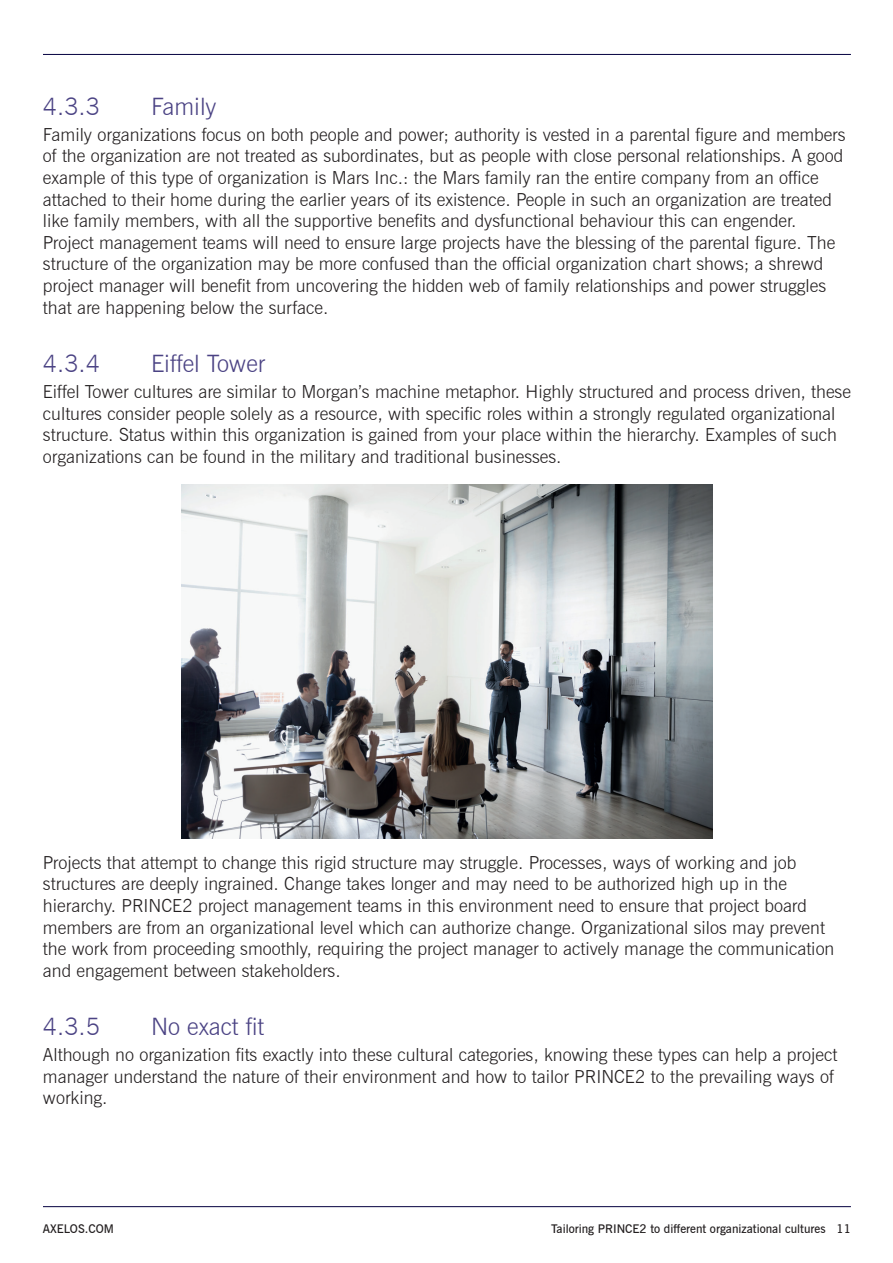
<style>
.page{position:relative;width:893px;height:1263px;background:#fff}
.page>*{position:absolute;margin:0;border:0;box-sizing:border-box;transform-origin:0 0}
.t1{font:300 24px "News Gothic BT";color:#4b4384}
.t2{font:300 18px/21.6px "News Gothic BT";color:#231f20}
.t3{font:600 12px "News Gothic BT";color:#231f20}
</style>
<div class="page">
<hr style="left:43px;top:1206px;width:808px;height:1px;background:#040040">
<hr style="left:43px;top:54px;width:808px;height:1px;background:#040040">
<img style="left:182px;top:485px;width:530px;height:353px">
<h1 class="t1" style="left:43px;top:92px;width:59px">4.3.3</h1>
<h1 class="t1" style="left:151px;top:92px;width:67px">Family</h1>
<p class="t2" style="left:43px;top:124px;width:804px">Family organizations focus on both people and power; authority is vested in a parental figure and members of the organization are not treated as subordinates, but as people with close personal relationships. A good example of this type of organization is Mars Inc.: the Mars family ran the entire company from an office attached to their home during the earlier years of its existence. People in such an organization are treated like family members, with all the supportive benefits and dysfunctional behaviour this can engender.<br>Project management teams will need to ensure large projects have the blessing of the parental figure. The structure of the organization may be more confused than the official organization chart shows; a shrewd project manager will benefit from uncovering the hidden web of family relationships and power struggles that are happening below the surface.</p>
<h1 class="t1" style="left:43px;top:349px;width:59px">4.3.4</h1>
<h1 class="t1" style="left:151px;top:349px;width:116px">Eiffel Tower</h1>
<p class="t2" style="left:43px;top:381px;width:809px">Eiffel Tower cultures are similar to Morgan’s machine metaphor. Highly structured and process driven, these cultures consider people solely as a resource, with specific roles within a strongly regulated organizational structure. Status within this organization is gained from your place within the hierarchy. Examples of such organizations can be found in the military and traditional businesses.</p>
<p class="t2" style="left:43px;top:851px;width:793px">Projects that attempt to change this rigid structure may struggle. Processes, ways of working and job structures are deeply ingrained. Change takes longer and may need to be authorized high up in the hierarchy. PRINCE2 project management teams in this environment need to ensure that project board members are from an organizational level which can authorize change. Organizational silos may prevent the work from proceeding smoothly, requiring the project manager to actively manage the communication and engagement between stakeholders.</p>
<h1 class="t1" style="left:43px;top:1012px;width:59px">4.3.5</h1>
<h1 class="t1" style="left:151px;top:1012px;width:114px">No exact fit</h1>
<p class="t2" style="left:43px;top:1044px;width:796px">Although no organization fits exactly into these cultural categories, knowing these types can help a project manager understand the nature of their environment and how to tailor PRINCE2 to the prevailing ways of working.</p>
<p class="t3" style="left:43px;top:1221px;width:72px">AXELOS.COM</p>
<p class="t3" style="left:551px;top:1221px;width:301px">Tailoring PRINCE2 to different organizational cultures 11</p>
</div>
